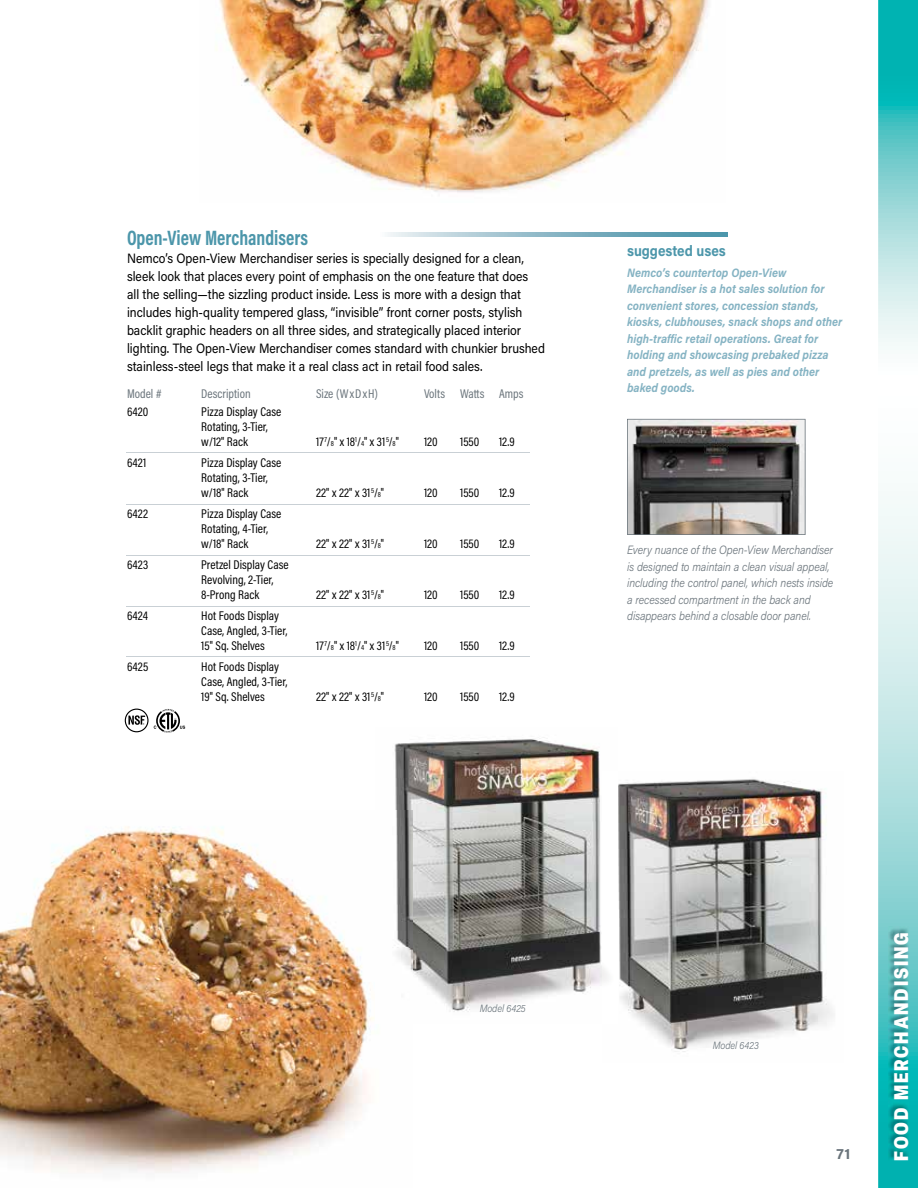
<style>
.page{position:relative;width:918px;height:1188px;background:#fff}
.page>*{position:absolute;margin:0;border:0;box-sizing:border-box;transform-origin:0 0}
.t1{font:700 21px "Acumin Pro Cond";color:#4c96aa;scale:.9 1}
.t2{font:900 condensed 19.5px "Elza";letter-spacing:.1em;color:#fff}
.t3{font:700 15px "Acumin Pro";color:#4c96aa;scale:.9 1}
.t4{font:700 15px "Acumin Pro";color:#6a747b}
.t5{font:13.5px/18px "Acumin Pro";color:#000;scale:.9 1}
.t6{font:12.75px/15px "Acumin Pro Cond";color:#000}
.t7{font:12.75px "Acumin Pro Cond";color:#6a747b}
.t8{font:italic 700 12.15px/16.5px "Acumin Pro";color:#85b3c3;scale:.9 1}
.t9{font:italic 300 12px/16.5px "Acumin Pro";letter-spacing:-.01em;color:#6a747b;scale:.9 1}
.t10{font:italic 300 10.5px "Acumin Pro";letter-spacing:-.01em;color:#6a747b;scale:.9 1}
.s1{font-size:7.5px}
</style>
<div class="page">
<img style="left:0;top:826px;width:374px;height:347px">
<img style="left:394px;top:737px;width:209px;height:275px">
<img style="left:394px;top:810px;width:18px;height:202px">
<img style="left:618px;top:779px;width:216px;height:273px">
<img style="left:627px;top:419px;width:178px;height:116px">
<img style="left:216px;top:0;width:493px;height:193px">
<svg style="left:878px;top:0;width:40px;height:1188px"></svg>
<img style="left:888px;top:927px;width:20px;height:233px">
<svg style="left:387px;top:232px;width:341px;height:4px"></svg>
<hr style="left:127px;top:452px;width:403px;height:1px;background:#c9d0d5">
<hr style="left:127px;top:504px;width:403px;height:1px;background:#c9d0d5">
<hr style="left:127px;top:555px;width:403px;height:1px;background:#c9d0d5">
<hr style="left:127px;top:606px;width:403px;height:1px;background:#c9d0d5">
<hr style="left:127px;top:656px;width:403px;height:1px;background:#c9d0d5">
<div style="left:125px;top:709px;width:24px;height:23px;border:1px solid #000;border-radius:50%"></div>
<svg style="left:128px;top:715px;width:17px;height:10px"></svg>
<svg style="left:154px;top:709px;width:31px;height:24px"></svg>
<h1 class="t1" style="left:127px;top:224px;width:203px">Open-View Merchandisers</h1>
<p class="t5" style="left:127px;top:249px;width:466px">Nemco’s Open-View Merchandiser series is specially designed for a clean, sleek look that places every point of emphasis on the one feature that does<br>all the selling—the sizzling product inside . Less is more with a design that includes high-quality tempered glass, “invisible” front corner posts, stylish backlit graphic headers on all three sides, and strategically placed interior lighting . The Open-View Merchandiser comes standard with chunkier brushed stainless-steel legs that make it a real class act in retail food sales .</p>
<p class="t7" style="left:127px;top:385px;width:36px">Model #</p>
<p class="t7" style="left:201px;top:385px;width:51px">Description</p>
<p class="t7" style="left:316px;top:385px;width:64px">Size (W x D x H)</p>
<p class="t7" style="left:424px;top:385px;width:101px">Volts Watts Amps</p>
<p class="t6" style="left:127px;top:404px;width:23px">6420</p>
<p class="t6" style="left:201px;top:404px;width:82px">Pizza Display Case<br>Rotating, 3-Tier, w/12" Rack</p>
<p class="t6" style="left:316px;top:434px;width:84px">17<sup>7</sup>/<span class="s1">8</span>" x 18<sup>1</sup>/<span class="s1">4</span>" x 31<sup>5</sup>/<span class="s1">8</span>"</p>
<p class="t6" style="left:424px;top:434px;width:15px">120</p>
<p class="t6" style="left:460px;top:434px;width:21px">1550</p>
<p class="t6" style="left:499px;top:434px;width:17px">12.9</p>
<p class="t6" style="left:127px;top:455px;width:21px">6421</p>
<p class="t6" style="left:201px;top:455px;width:82px">Pizza Display Case<br>Rotating, 3-Tier, w/18" Rack</p>
<p class="t6" style="left:127px;top:506px;width:23px">6422</p>
<p class="t6" style="left:201px;top:506px;width:82px">Pizza Display Case<br>Rotating, 4-Tier, w/18" Rack</p>
<p class="t6" style="left:127px;top:557px;width:23px">6423</p>
<p class="t6" style="left:201px;top:557px;width:89px">Pretzel Display Case<br>Revolving, 2-Tier,<br>8-Prong Rack</p>
<p class="t6" style="left:127px;top:608px;width:22px">6424</p>
<p class="t6" style="left:201px;top:608px;width:88px">Hot Foods Display<br>Case, Angled, 3-Tier,<br>15" Sq. Shelves</p>
<p class="t6" style="left:127px;top:659px;width:23px">6425</p>
<p class="t6" style="left:201px;top:659px;width:88px">Hot Foods Display<br>Case, Angled, 3-Tier,<br>19" Sq. Shelves</p>
<p class="t6" style="left:316px;top:485px;width:69px">22" x 22" x 31<sup>5</sup>/<span class="s1">8</span>"</p>
<p class="t6" style="left:424px;top:485px;width:15px">120</p>
<p class="t6" style="left:460px;top:485px;width:21px">1550</p>
<p class="t6" style="left:499px;top:485px;width:17px">12.9</p>
<p class="t6" style="left:316px;top:536px;width:69px">22" x 22" x 31<sup>5</sup>/<span class="s1">8</span>"</p>
<p class="t6" style="left:424px;top:536px;width:15px">120</p>
<p class="t6" style="left:460px;top:536px;width:21px">1550</p>
<p class="t6" style="left:499px;top:536px;width:17px">12.9</p>
<p class="t6" style="left:316px;top:587px;width:69px">22" x 22" x 31<sup>5</sup>/<span class="s1">8</span>"</p>
<p class="t6" style="left:424px;top:587px;width:15px">120</p>
<p class="t6" style="left:460px;top:587px;width:21px">1550</p>
<p class="t6" style="left:499px;top:587px;width:17px">12.9</p>
<p class="t6" style="left:316px;top:638px;width:84px">17<sup>7</sup>/<span class="s1">8</span>" x 18<sup>1</sup>/<span class="s1">4</span>" x 31<sup>5</sup>/<span class="s1">8</span>"</p>
<p class="t6" style="left:424px;top:638px;width:15px">120</p>
<p class="t6" style="left:460px;top:638px;width:21px">1550</p>
<p class="t6" style="left:499px;top:638px;width:17px">12.9</p>
<p class="t6" style="left:316px;top:689px;width:69px">22" x 22" x 31<sup>5</sup>/<span class="s1">8</span>"</p>
<p class="t6" style="left:424px;top:689px;width:15px">120</p>
<p class="t6" style="left:460px;top:689px;width:21px">1550</p>
<p class="t6" style="left:499px;top:689px;width:17px">12.9</p>
<p class="t3" style="left:627px;top:240px;width:111px">suggested uses</p>
<p class="t8" style="left:627px;top:263px;width:241px">Nemco’s countertop Open-View Merchandiser is a hot sales solution for convenient stores, concession stands, kiosks, clubhouses, snack shops and other high-traffic retail operations. Great for holding and showcasing prebaked pizza and pretzels, as well as pies and other baked goods.</p>
<p class="t9" style="left:627px;top:541px;width:231px">Every nuance of the Open-View Merchandiser is designed to maintain a clean visual appeal, including the control panel, which nests inside a recessed compartment in the back and disappears behind a closable door panel.</p>
<p class="t10" style="left:480px;top:1001px;width:53px">Model 6425</p>
<p class="t10" style="left:713px;top:1038px;width:53px">Model 6423</p>
<p class="t4" style="left:837px;top:1143px;width:15px">71</p>
<h2 class="t2" style="left:887px;top:1161px;width:230px;rotate:-90deg">FOOD MERCHANDISING</h2>
</div>
